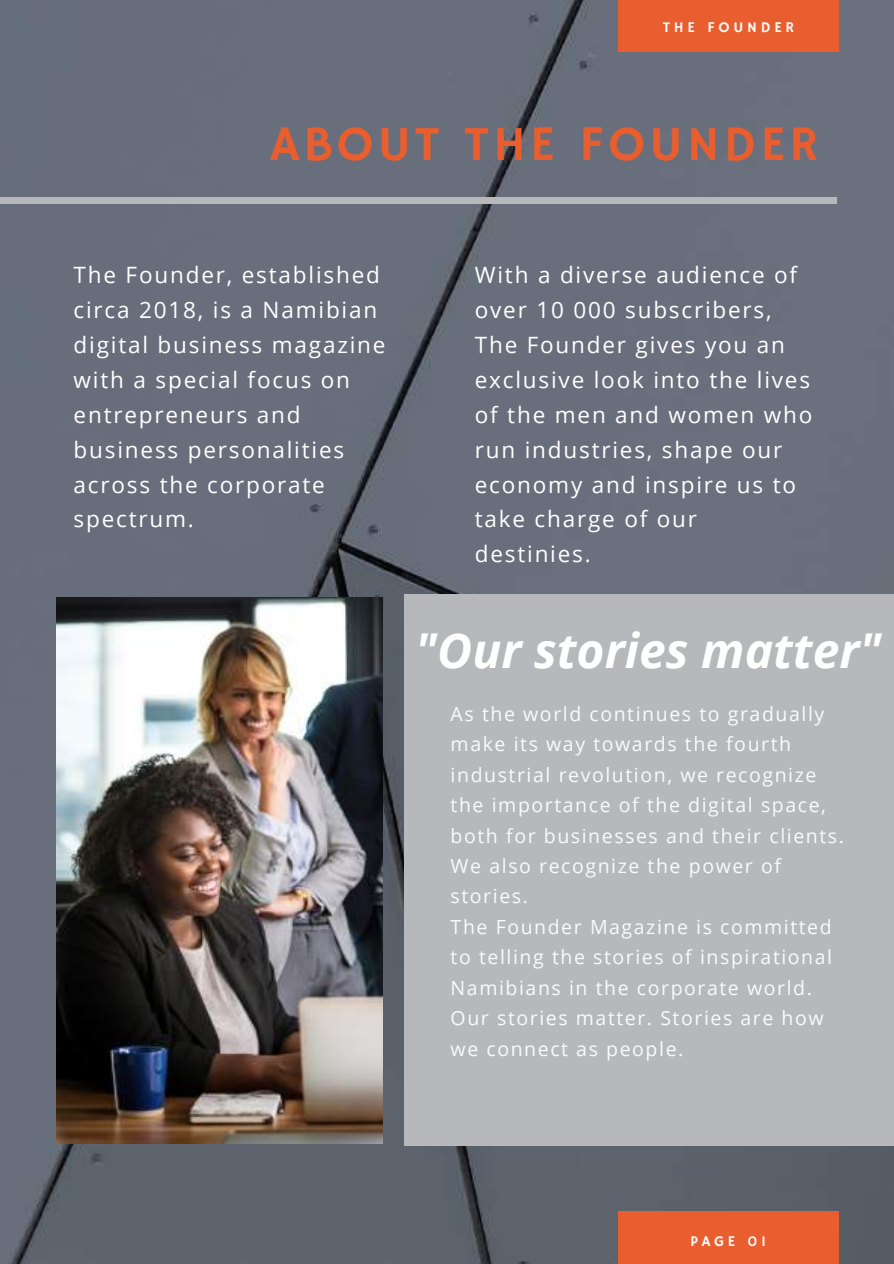
<style>
.page{position:relative;width:894px;height:1264px;background:#fff}
.page>*{position:absolute;margin:0;border:0;box-sizing:border-box;transform-origin:0 0}
.t1{font:49.65px "Hammersmith One";letter-spacing:.08em;color:#e95e2f}
.t2{font:italic 700 48px "Open Sans";color:#fff}
.t3{font:22.5px/35px "Open Sans";letter-spacing:.08em;color:#fff}
.t4{font:19.5px/30.5px "Open Sans";letter-spacing:.08em;color:#fafafa}
.t5{font:14.85px "Hammersmith One";letter-spacing:.25em;color:#fafafa}
</style>
<div class="page">
<img style="left:0;top:0;width:893px;height:1263px">
<div style="left:0;top:197px;width:836px;height:7px;background:#b7b8bc"></div>
<div style="left:404px;top:594px;width:489px;height:552px;background:#b7b8bc"></div>
<div style="left:617px;top:0;width:221px;height:52px;background:#e95e2f"></div>
<div style="left:617px;top:1211px;width:221px;height:52px;background:#e95e2f"></div>
<img style="left:57px;top:597px;width:325px;height:546px">
<p class="t5" style="left:662px;top:18px;width:133px">THE FOUNDER</p>
<h1 class="t1" style="left:270px;top:116px;width:549px">ABOUT THE FOUNDER</h1>
<p class="t3" style="left:74px;top:257px;width:313px">The Founder, established circa 2018, is a Namibian digital business magazine with a special focus on entrepreneurs and business personalities across the corporate spectrum.</p>
<p class="t3" style="left:474px;top:257px;width:339px">With a diverse audience of over 10 000 subscribers,<br>The Founder gives you an exclusive look into the lives of the men and women who run industries, shape our economy and inspire us to take charge of our destinies.</p>
<h2 class="t2" style="left:415px;top:617px;width:467px">"Our stories matter"</h2>
<p class="t4" style="left:450px;top:698px;width:394px">As the world continues to gradually make its way towards the fourth industrial revolution, we recognize the importance of the digital space, both for businesses and their clients.<br>We also recognize the power of stories.<br>The Founder Magazine is committed to telling the stories of inspirational<br>Namibians in the corporate world.<br>Our stories matter. Stories are how we connect as people.</p>
<p class="t5" style="left:690px;top:1232px;width:77px">PAGE 01</p>
</div>
